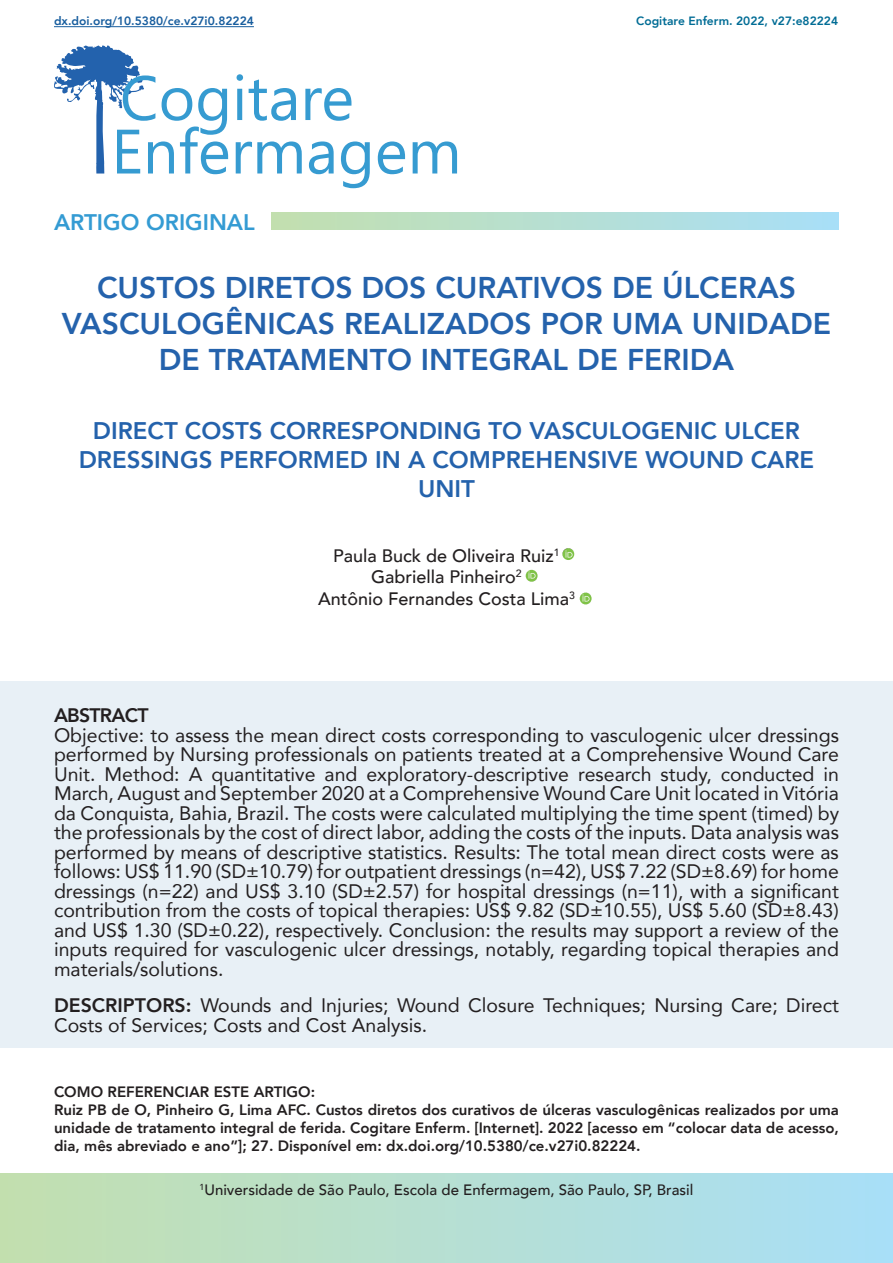
<style>
.page{position:relative;width:893px;height:1263px;background:#fff}
.page>*{position:absolute;margin:0;border:0;box-sizing:border-box;transform-origin:0 0}
.t1{font:800 30px/36px "Avenir";color:#2462ac;text-align:center}
.t2{font:800 24px/28.8px "Avenir";color:#2462ac;text-align:center}
.t3{font:800 22.5px "Avenir";color:#349bd3}
.TEXTO{font:19.5px/19.5px "Avenir";color:#231f20;text-align:justify}
.t4{font:800 19.5px "Avenir";letter-spacing:-.04em;color:#231f20}
.t5{font:500 18px "Avenir";color:#231f20}
.t6{font:800 15px/18px "Avenir";color:#231f20;text-align:justify}
.t7{font:500 15px "Avenir";color:#231f20}
.t8{font:800 12px "Avenir";color:#175d9e}
.t9{font:800 12px "Avenir";color:#006c95}
.s1{font-weight:800}
</style>
<div class="page">
<svg style="left:236px;top:141px;width:66px;height:32px"></svg>
<svg style="left:309px;top:141px;width:25px;height:33px"></svg>
<svg style="left:341px;top:141px;width:29px;height:47px"></svg>
<svg style="left:378px;top:141px;width:27px;height:33px"></svg>
<svg style="left:413px;top:141px;width:44px;height:32px"></svg>
<svg style="left:54px;top:45px;width:174px;height:129px"></svg>
<svg style="left:237px;top:74px;width:6px;height:46px"></svg>
<svg style="left:249px;top:79px;width:47px;height:42px"></svg>
<svg style="left:305px;top:88px;width:46px;height:33px"></svg>
<svg style="left:562px;top:548px;width:12px;height:12px"></svg>
<svg style="left:526px;top:570px;width:12px;height:12px"></svg>
<svg style="left:580px;top:593px;width:12px;height:11px"></svg>
<div style="left:271px;top:213px;width:568px;height:16px;background:linear-gradient(to right,#c3dfae,#a9dff7)"></div>
<div style="left:0;top:1174px;width:893px;height:89px;background:linear-gradient(to right,#c3dfae,#a9dff7)"></div>
<hr style="left:54px;top:26px;width:200px;height:1px;background:#175d9e">
<div style="left:0;top:681px;width:893px;height:367px;background:#e8f0f6"></div>
<p class="t8" style="left:54px;top:10px;width:201px">dx.doi.org/10.5380/ce.v27i0.82224</p>
<p class="t3" style="left:54px;top:201px;width:202px">ARTIGO ORIGINAL</p>
<p class="t9" style="left:636px;top:10px;width:203px">Cogitare Enferm. 2022, v27:e82224</p>
<p class="t1" style="left:62px;top:267px;width:771px">CUSTOS DIRETOS DOS CURATIVOS DE ÚLCERAS<br>VASCULOGÊNICAS REALIZADOS POR UMA UNIDADE<br>DE TRATAMENTO INTEGRAL DE FERIDA</p>
<p class="t2" style="left:79px;top:415px;width:737px">DIRECT COSTS CORRESPONDING TO VASCULOGENIC ULCER<br>DRESSINGS PERFORMED IN A COMPREHENSIVE WOUND CARE<br>UNIT</p>
<p class="t5" style="left:333px;top:540px;width:228px">Paula Buck de Oliveira Ruiz<sup>1</sup></p>
<p class="t5" style="left:371px;top:561px;width:152px">Gabriella Pinheiro<sup>2</sup></p>
<p class="t5" style="left:318px;top:583px;width:258px">Antônio Fernandes Costa Lima<sup>3</sup></p>
<p class="t4" style="left:54px;top:698px;width:96px">ABSTRACT</p>
<p class="TEXTO" style="left:54px;top:725px;width:786px">Objective: to assess the mean direct costs corresponding to vasculogenic ulcer dressings performed by Nursing professionals on patients treated at a Comprehensive Wound Care Unit. Method: A quantitative and exploratory-descriptive research study, conducted in March, August and September 2020 at a Comprehensive Wound Care Unit located in Vitória da Conquista, Bahia, Brazil. The costs were calculated multiplying the time spent (timed) by the professionals by the cost of direct labor, adding the costs of the inputs. Data analysis was performed by means of descriptive statistics. Results: The total mean direct costs were as follows: US$ 11.90 (SD±10.79) for outpatient dressings (n=42), US$ 7.22 (SD±8.69) for home dressings (n=22) and US$ 3.10 (SD±2.57) for hospital dressings (n=11), with a significant contribution from the costs of topical therapies: US$ 9.82 (SD±10.55), US$ 5.60 (SD±8.43) and US$ 1.30 (SD±0.22), respectively. Conclusion: the results may support a review of the inputs required for vasculogenic ulcer dressings, notably, regarding topical therapies and materials/solutions.</p>
<p class="TEXTO" style="left:54px;top:995px;width:786px"><span class="s1">DESCRIPTORS:</span> Wounds and Injuries; Wound Closure Techniques; Nursing Care; Direct<br>Costs of Services; Costs and Cost Analysis.</p>
<p class="t6" style="left:54px;top:1082px;width:263px">COMO REFERENCIAR ESTE ARTIGO:</p>
<p class="t6" style="left:54px;top:1100px;width:786px">Ruiz PB de O, Pinheiro G, Lima AFC. Custos diretos dos curativos de úlceras vasculogênicas realizados por uma unidade de tratamento integral de ferida. Cogitare Enferm. [Internet]. 2022 [acesso em “colocar data de acesso, dia, mês abreviado e ano”]; 27. Disponível em: dx.doi.org/10.5380/ce.v27i0.82224.</p>
<p class="t7" style="left:200px;top:1177px;width:495px"><sup>1</sup>Universidade de São Paulo, Escola de Enfermagem, São Paulo, SP, Brasil</p>
</div>
